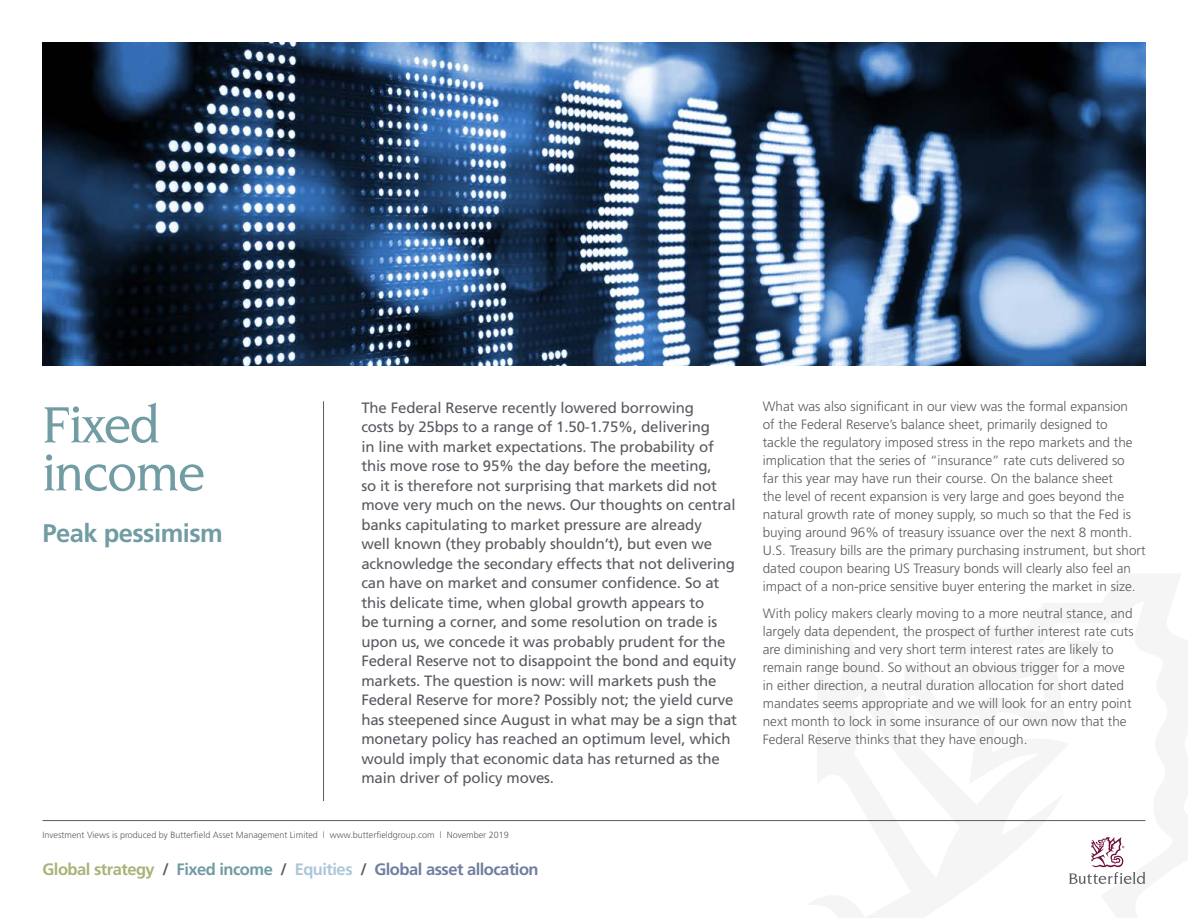
<style>
.page{position:relative;width:1188px;height:918px;background:#fff}
.page>*{position:absolute;margin:0;border:0;box-sizing:border-box;transform-origin:0 0}
.t1{font:500 54px/48px "Novarese IT Cby BT";letter-spacing:-.03em;color:#719ca3}
.t2{font:700 25.5px "Frutiger";letter-spacing:-.02em;color:#719ca3}
.t3{font:700 16.5px "Frutiger";letter-spacing:-.03em;color:#6f7ea0}
.t4{font:15px/19.5px "Frutiger";letter-spacing:-.01em;color:#585b61}
.t5{font:300 13.5px/18px "Frutiger";color:#585b61}
.t6{font:300 9px "Frutiger";color:#585b61}
.s1{color:#a9b378}
.s2{color:#585b61}
.s3{color:#719ca3}
.s4{color:#adc7da}
</style>
<div class="page">
<hr style="left:323px;top:401px;width:1px;height:400px;background:#585b61">
<hr style="left:43px;top:820px;width:1102px;height:1px;background:#585b61">
<svg style="left:1069px;top:837px;width:76px;height:47px"></svg>
<img style="left:43px;top:43px;width:1102px;height:323px">
<h1 class="t1" style="left:43px;top:400px;width:164px">Fixed income</h1>
<h2 class="t2" style="left:43px;top:518px;width:182px">Peak pessimism</h2>
<p class="t4" style="left:361px;top:398px;width:377px">The Federal Reserve recently lowered borrowing<br>costs by 25bps to a range of 1.50-1.75%, delivering<br>in line with market expectations. The probability of this move rose to 95% the day before the meeting,<br>so it is therefore not surprising that markets did not move very much on the news. Our thoughts on central banks capitulating to market pressure are already<br>well known (they probably shouldn’t), but even we acknowledge the secondary effects that not delivering can have on market and consumer confidence. So at this delicate time, when global growth appears to<br>be turning a corner, and some resolution on trade is upon us, we concede it was probably prudent for the Federal Reserve not to disappoint the bond and equity markets. The question is now: will markets push the Federal Reserve for more? Possibly not; the yield curve has steepened since August in what may be a sign that monetary policy has reached an optimum level, which would imply that economic data has returned as the main driver of policy moves.</p>
<p class="t5" style="left:763px;top:398px;width:384px">What was also significant in our view was the formal expansion<br>of the Federal Reserve’s balance sheet, primarily designed to<br>tackle the regulatory imposed stress in the repo markets and the implication that the series of “insurance” rate cuts delivered so<br>far this year may have run their course. On the balance sheet<br>the level of recent expansion is very large and goes beyond the natural growth rate of money supply, so much so that the Fed is buying around 96% of treasury issuance over the next 8 month.<br>U.S. Treasury bills are the primary purchasing instrument, but short dated coupon bearing US Treasury bonds will clearly also feel an impact of a non-price sensitive buyer entering the market in size.</p>
<p class="t5" style="left:763px;top:605px;width:372px">With policy makers clearly moving to a more neutral stance, and largely data dependent, the prospect of further interest rate cuts are diminishing and very short term interest rates are likely to remain range bound. So without an obvious trigger for a move in either direction, a neutral duration allocation for short dated mandates seems appropriate and we will look for an entry point next month to lock in some insurance of our own now that the Federal Reserve thinks that they have enough.</p>
<p class="t6" style="left:43px;top:830px;width:468px">Investment Views is produced by Butterfield Asset Management Limited l www.butterfieldgroup.com l November 2019</p>
<p class="t3" style="left:43px;top:860px;width:498px"><span class="s1">Global strategy</span> <span class="s2">/</span> <span class="s3">Fixed income</span> <span class="s2">/</span> <span class="s4">Equities</span> <span class="s2">/</span> Global asset allocation</p>
</div>
